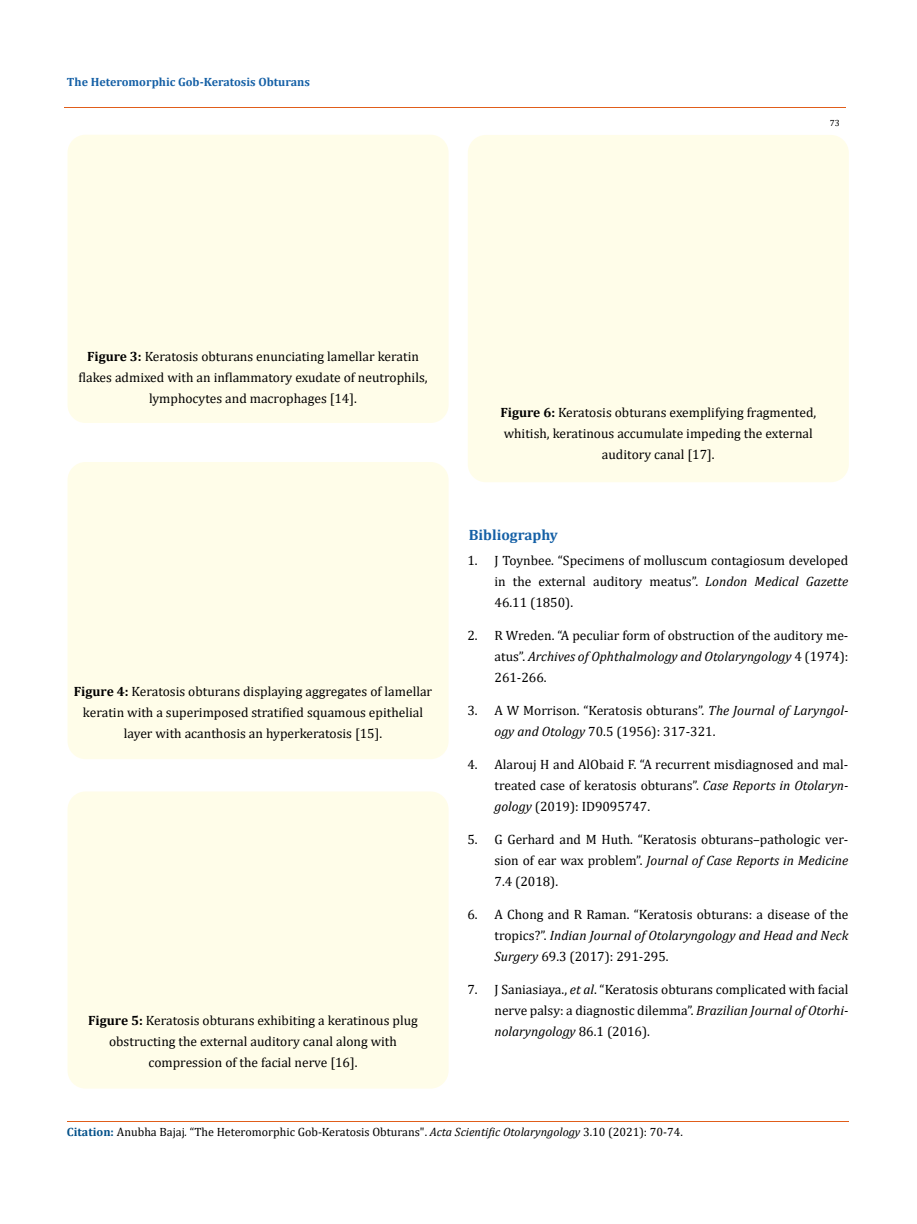
<style>
.page{position:relative;width:917px;height:1224px;background:#fff}
.page>*{position:absolute;margin:0;border:0;box-sizing:border-box;transform-origin:0 0}
.t1{font:700 15px "Cambria";color:#1560a6}
.t2{font:13.5px/21px "Cambria";color:#000;text-align:justify}
.t3{font:12px "Cambria";color:#000}
.t4{font:700 12px "Cambria";color:#1560a6}
.t5{font:9px "Cambria";color:#000}
.s1{font-weight:700}
.s2{font-style:italic}
.s3{font-weight:700;color:#035089}
</style>
<div class="page">
<div style="left:68px;top:135px;width:380px;height:288px;background:#fffde9;border-radius:18px"></div>
<div style="left:68px;top:462px;width:380px;height:297px;background:#fffde9;border-radius:18px"></div>
<div style="left:68px;top:791px;width:380px;height:298px;background:#fffde9;border-radius:18px"></div>
<div style="left:468px;top:135px;width:380px;height:347px;background:#fffde9;border-radius:18px"></div>
<hr style="left:64px;top:108px;width:781px;height:1px;background:#e05d1a">
<hr style="left:67px;top:1121px;width:781px;height:1px;background:#e05d1a">
<p class="t4" style="left:67px;top:73px;width:244px">The Heteromorphic Gob-Keratosis Obturans</p>
<p class="t5" style="left:829px;top:118px;width:11px">73</p>
<p class="t2" style="left:78px;top:346px;width:351px;text-align:center"><span class="s1">Figure 3:</span> Keratosis obturans enunciating lamellar keratin flakes admixed with an inflammatory exudate of neutrophils, lymphocytes and macrophages [14].</p>
<p class="t2" style="left:74px;top:680px;width:360px;text-align:center"><span class="s1">Figure 4:</span> Keratosis obturans displaying aggregates of lamellar keratin with a superimposed stratified squamous epithelial layer with acanthosis an hyperkeratosis [15].</p>
<p class="t2" style="left:88px;top:1010px;width:331px;text-align:center"><span class="s1">Figure 5:</span> Keratosis obturans exhibiting a keratinous plug obstructing the external auditory canal along with compression of the facial nerve [16].</p>
<p class="t2" style="left:500px;top:402px;width:317px;text-align:center"><span class="s1">Figure 6:</span> Keratosis obturans exemplifying fragmented, whitish, keratinous accumulate impeding the external auditory canal [17].</p>
<p class="t1" style="left:468px;top:524px;width:91px">Bibliography</p>
<p class="t2" style="left:494px;top:550px;width:355px;text-indent:-27px">1. J Toynbee. “Specimens of molluscum contagiosum developed in the external auditory meatus”. <span class="s2">London Medical Gazette </span>46.11 (1850).</p>
<p class="t2" style="left:494px;top:625px;width:355px;text-indent:-27px">2. R Wreden. “A peculiar form of obstruction of the auditory me&shy;atus”. <span class="s2">Archives of Ophthalmology and Otolaryngology</span> 4 (1974):<br>261-266.</p>
<p class="t2" style="left:494px;top:700px;width:355px;text-indent:-27px">3. A W Morrison. “Keratosis obturans”. <span class="s2">The Journal of Laryngol&shy;ogy and Otology</span> 70.5 (1956): 317-321.</p>
<p class="t2" style="left:494px;top:754px;width:355px;text-indent:-27px">4. Alarouj H and AlObaid F. “A recurrent misdiagnosed and mal&shy;treated case of keratosis obturans”. <span class="s2">Case Reports in Otolaryn&shy;gology</span> (2019): ID9095747.</p>
<p class="t2" style="left:494px;top:829px;width:355px;text-indent:-27px">5. G Gerhard and M Huth. “Keratosis obturans–pathologic ver&shy;sion of ear wax problem”. <span class="s2">Journal of Case Reports in Medicine </span>7.4 (2018).</p>
<p class="t2" style="left:494px;top:904px;width:355px;text-indent:-27px">6. A Chong and R Raman. “Keratosis obturans: a disease of the tropics?”. <span class="s2">Indian Journal of Otolaryngology and Head and Neck Surgery</span> 69.3 (2017): 291-295.</p>
<p class="t2" style="left:494px;top:979px;width:355px;text-indent:-27px">7. J Saniasiaya., <span class="s2">et al</span>. “Keratosis obturans complicated with facial nerve palsy: a diagnostic dilemma”. <span class="s2">Brazilian Journal of Otorhi&shy;nolaryngology</span> 86.1 (2016).</p>
<p class="t3" style="left:67px;top:1125px;width:617px"><span class="s3">Citation:</span> Anubha Bajaj<span class="s2">.</span> “The Heteromorphic Gob-Keratosis Obturans". <span class="s2">Acta Scientific Otolaryngology</span> 3.10 (2021): 70-74.</p>
</div>
